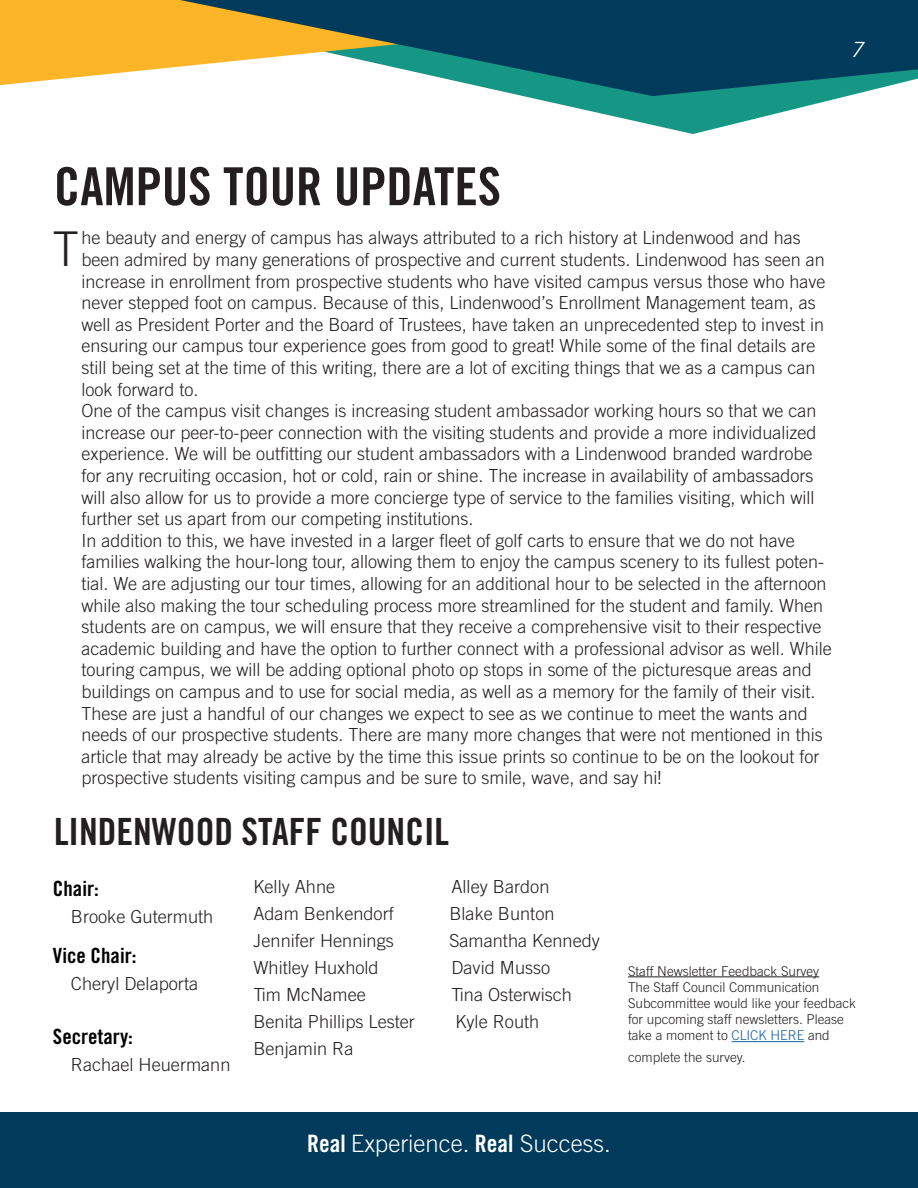
<style>
.page{position:relative;width:918px;height:1188px;background:#fff}
.page>*{position:absolute;margin:0;border:0;box-sizing:border-box;transform-origin:0 0}
.t1{font:52.5px "Trade Gothic Bold Cond Twenty";color:#231f20}
.t2{font:300 47.85px "Trade Gothic";color:#231f20}
.t3{font:37.5px "Trade Gothic Bold Cond Twenty";color:#231f20}
.t4{font:300 24px "Trade Gothic";color:#fff}
.t5{font:21px "Trade Gothic Bold Cond Twenty";color:#000}
.t6{font:italic 21px "Trade Gothic";color:#f9fcfe}
.t7{font:300 18px/21.6px "Trade Gothic";color:#231f20}
.t8{font:300 13.5px/16.2px "Trade Gothic";color:#231f20}
.s1{color:#175d9e}
.s2{font-family:"Trade Gothic Bold Cond Twenty";font-weight:400}
</style>
<div class="page">
<div style="left:0;top:1112px;width:918px;height:76px;background:#003b5c"></div>
<svg style="left:523px;top:96px;width:324px;height:38px"></svg>
<svg style="left:0;top:0;width:180px;height:85px;background:#fcbc3d"></svg>
<svg style="left:180px;top:0;width:738px;height:96px;background:#416f73"></svg>
<hr style="left:628px;top:977px;width:191px;height:1px;background:#231f20">
<hr style="left:732px;top:1041px;width:72px;height:1px;background:#175d9e">
<p class="t6" style="left:850px;top:37px;width:14px">7</p>
<p class="t1" style="left:54px;top:155px;width:449px">CAMPUS TOUR UPDATES</p>
<p class="t2" style="left:53px;top:221px;width:28px">T</p>
<p class="t7" style="left:82px;top:227px;width:746px">he beauty and energy of campus has always attributed to a rich history at Lindenwood and has been admired by many generations of prospective and current students. Lindenwood has seen an increase in enrollment from prospective students who have visited campus versus those who have never stepped foot on campus. Because of this, Lindenwood’s Enrollment Management team, as well as President Porter and the Board of Trustees, have taken an unprecedented step to invest in ensuring our campus tour experience goes from good to great! While some of the final details are still being set at the time of this writing, there are a lot of exciting things that we as a campus can look forward to.</p>
<p class="t7" style="left:82px;top:400px;width:737px">One of the campus visit changes is increasing student ambassador working hours so that we can increase our peer-to-peer connection with the visiting students and provide a more individualized experience. We will be outfitting our student ambassadors with a Lindenwood branded wardrobe for any recruiting occasion, hot or cold, rain or shine. The increase in availability of ambassadors will also allow for us to provide a more concierge type of service to the families visiting, which will further set us apart from our competing institutions.</p>
<p class="t7" style="left:82px;top:529px;width:752px">In addition to this, we have invested in a larger fleet of golf carts to ensure that we do not have families walking the hour-long tour, allowing them to enjoy the campus scenery to its fullest poten&shy;tial. We are adjusting our tour times, allowing for an additional hour to be selected in the afternoon while also making the tour scheduling process more streamlined for the student and family. When students are on campus, we will ensure that they receive a comprehensive visit to their respective academic building and have the option to further connect with a professional advisor as well. While touring campus, we will be adding optional photo op stops in some of the picturesque areas and buildings on campus and to use for social media, as well as a memory for the family of their visit.</p>
<p class="t7" style="left:82px;top:702px;width:743px">These are just a handful of our changes we expect to see as we continue to meet the wants and needs of our prospective students. There are many more changes that were not mentioned in this article that may already be active by the time this issue prints so continue to be on the lookout for prospective students visiting campus and be sure to smile, wave, and say hi!</p>
<p class="t3" style="left:54px;top:809px;width:397px">LINDENWOOD STAFF COUNCIL</p>
<p class="t5" style="left:53px;top:876px;width:47px">Chair:</p>
<p class="t7" style="left:71px;top:905px;width:144px">Brooke Gutermuth</p>
<p class="t5" style="left:53px;top:943px;width:85px">Vice Chair:</p>
<p class="t7" style="left:71px;top:973px;width:129px">Cheryl Delaporta</p>
<p class="t5" style="left:53px;top:1024px;width:82px">Secretary:</p>
<p class="t7" style="left:71px;top:1054px;width:161px">Rachael Heuermann</p>
<p class="t7" style="left:253px;top:876px;width:83px">Kelly Ahne</p>
<p class="t7" style="left:451px;top:876px;width:99px">Alley Bardon</p>
<p class="t7" style="left:253px;top:903px;width:142px">Adam Benkendorf</p>
<p class="t7" style="left:449px;top:903px;width:107px">Blake Bunton</p>
<p class="t7" style="left:253px;top:930px;width:142px">Jennifer Hennings</p>
<p class="t7" style="left:449px;top:930px;width:152px">Samantha Kennedy</p>
<p class="t7" style="left:253px;top:957px;width:127px">Whitley Huxhold</p>
<p class="t7" style="left:451px;top:957px;width:100px">David Musso</p>
<p class="t7" style="left:253px;top:984px;width:114px">Tim McNamee</p>
<p class="t7" style="left:451px;top:984px;width:122px">Tina Osterwisch</p>
<p class="t7" style="left:253px;top:1011px;width:163px">Benita Phillips Lester</p>
<p class="t7" style="left:455px;top:1011px;width:85px">Kyle Routh</p>
<p class="t7" style="left:253px;top:1038px;width:102px">Benjamin Ra</p>
<p class="t8" style="left:628px;top:962px;width:193px">Staff Newsletter Feedback Survey</p>
<p class="t8" style="left:628px;top:979px;width:193px">The Staff Council Communication</p>
<p class="t8" style="left:628px;top:995px;width:230px">Subcommittee would like your feedback for upcoming staff newsletters. Please take a moment to <span class="s1">CLICK HERE</span> and</p>
<p class="t8" style="left:628px;top:1049px;width:119px">complete the survey.</p>
<h3 class="t4" style="left:307px;top:1129px;width:305px"><span class="s2">Real</span> Experience. <span class="s2">Real</span> Success.</h3>
</div>
